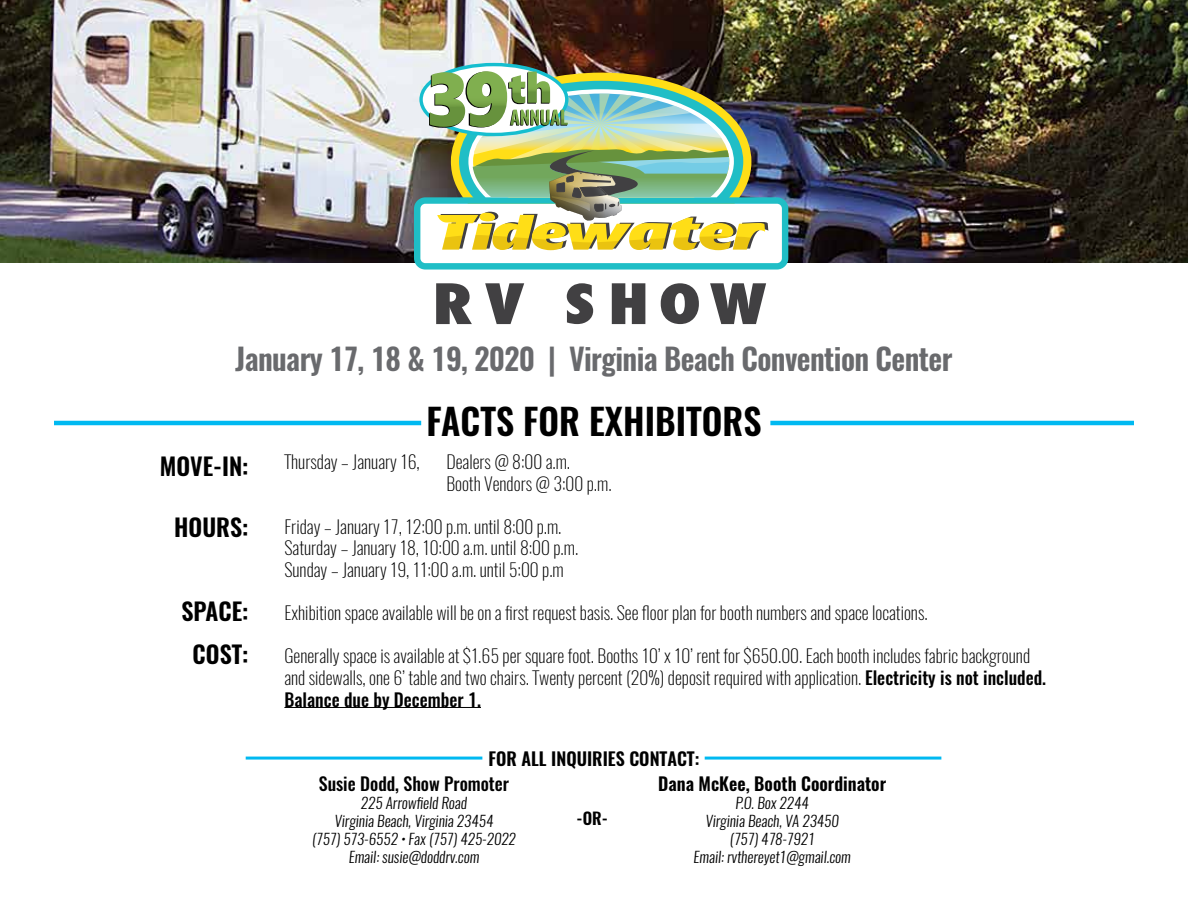
<style>
.page{position:relative;width:1188px;height:918px;background:#fff}
.page>*{position:absolute;margin:0;border:0;box-sizing:border-box;transform-origin:0 0}
.t1{font:600 36px "Oswald";color:#000}
.t2{font:600 30px "Oswald";letter-spacing:-.02em;color:#696a6d}
.t3{font:600 24px/43.2px "Oswald";color:#000;text-align:center}
.t4{font:200 18px/21.6px "Oswald";color:#000}
.t5{font:600 18px "Oswald";color:#000}
.t6{font:500 18px "Oswald";color:#000}
.t7{font:600 16.5px "Oswald";color:#000}
.t8{font:italic 300 15px/18px "Oswald";color:#000;text-align:center}
.s1{font-weight:500}
</style>
<div class="page">
<img style="left:0;top:0;width:1188px;height:263px">
<hr style="left:284px;top:707px;width:197px;height:1px;background:#000">
<hr style="left:54px;top:421px;width:367px;height:4px;background:#00b9f1">
<hr style="left:770px;top:421px;width:364px;height:4px;background:#00b9f1">
<svg style="left:436px;top:283px;width:36px;height:41px"></svg>
<svg style="left:485px;top:283px;width:39px;height:41px"></svg>
<svg style="left:567px;top:283px;width:26px;height:41px"></svg>
<svg style="left:612px;top:283px;width:33px;height:41px"></svg>
<svg style="left:661px;top:283px;width:38px;height:41px"></svg>
<svg style="left:710px;top:283px;width:56px;height:41px"></svg>
<img style="left:414px;top:63px;width:374px;height:207px">
<hr style="left:705px;top:757px;width:236px;height:3px;background:#00b9f1">
<hr style="left:246px;top:757px;width:236px;height:3px;background:#00b9f1">
<h2 class="t2" style="left:235px;top:337px;width:719px">January 17, 18 &amp; 19, 2020 | Virginia Beach Convention Center</h2>
<h3 class="t3" style="left:160px;top:445px;width:90px">MOVE-IN:</h3>
<h3 class="t3" style="left:174px;top:507px;width:76px">HOURS:</h3>
<h3 class="t3" style="left:181px;top:590px;width:68px">SPACE:<br>COST:</h3>
<h1 class="t1" style="left:427px;top:396px;width:336px">FACTS FOR EXHIBITORS</h1>
<p class="t4" style="left:284px;top:451px;width:137px">Thursday – January 16,</p>
<p class="t4" style="left:446px;top:451px;width:167px">Dealers @ 8:00 a.m.<br>Booth Vendors @ 3:00 p.m.</p>
<p class="t4" style="left:284px;top:516px;width:295px">Friday – January 17, 12:00 p.m. until 8:00 p.m.<br>Saturday – January 18, 10:00 a.m. until 8:00 p.m.<br>Sunday – January 19, 11:00 a.m. until 5:00 p.m</p>
<p class="t4" style="left:284px;top:602px;width:645px">Exhibition space available will be on a first request basis. See floor plan for booth numbers and space locations.</p>
<p class="t4" style="left:284px;top:645px;width:763px">Generally space is available at $1.65 per square foot. Booths 10’ x 10’ rent for $650.00. Each booth includes fabric background and sidewalls, one 6’ table and two chairs. Twenty percent (20%) deposit required with application. <span class="s1">Electricity is not included.<br>Balance due by December 1.</span></p>
<p class="t5" style="left:489px;top:746px;width:212px">FOR ALL INQUIRIES CONTACT:</p>
<p class="t6" style="left:319px;top:771px;width:192px">Susie Dodd, Show Promoter</p>
<p class="t8" style="left:312px;top:793px;width:205px">225 Arrowfield Road<br>Virginia Beach, Virginia 23454<br>(757) 573-6552 • Fax (757) 425-2022<br>Email: susie@doddrv.com</p>
<p class="t5" style="left:658px;top:771px;width:230px">Dana McKee, Booth Coordinator</p>
<p class="t8" style="left:694px;top:793px;width:159px">P.O. Box 2244<br>Virginia Beach, VA 23450 (757) 478-7921<br>Email: rvthereyet1@gmail.com</p>
<p class="t7" style="left:577px;top:807px;width:33px">-OR-</p>
</div>
